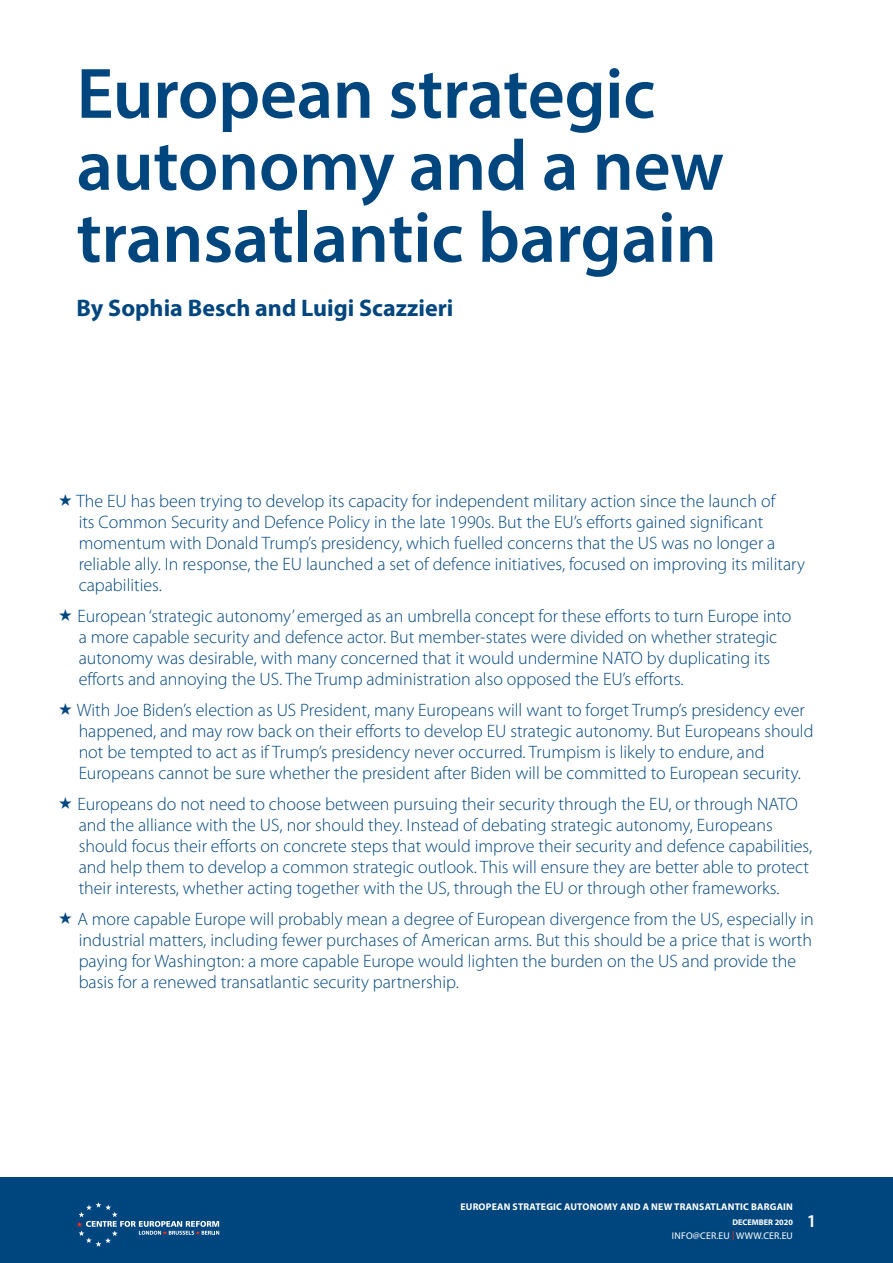
<style>
.page{position:relative;width:893px;height:1263px;background:#fff}
.page>*{position:absolute;margin:0;border:0;box-sizing:border-box;transform-origin:0 0}
.t1{font:600 72px/72px "Myriad Pro";letter-spacing:-.005em;color:#00467e}
.t2{font:700 24px "Myriad Pro";color:#00467e}
.Key_Points{font:300 18px/21px "Myriad Pro";color:#00467e}
.t3{font:600 18px "Myriad Pro";color:#fff}
.t4{font:700 9.75px "Myriad Pro";letter-spacing:.02em;color:#fff}
.t5{font:9.75px "Myriad Pro";letter-spacing:.02em;color:#fff}
.t6{font:700 8.25px "Myriad Pro";color:#fff}
.s1{color:#ee2e22}
</style>
<div class="page">
<div style="left:0;top:1178px;width:893px;height:85px;background:#00467e"></div>
<svg style="left:77px;top:1202px;width:142px;height:45px"></svg>
<p class="t1" style="left:77px;top:56px;width:649px">European strategic autonomy and a new transatlantic bargain</p>
<p class="t2" style="left:77px;top:292px;width:378px">By Sophia Besch and Luigi Scazzieri</p>
<p class="Key_Points" style="left:77px;top:491px;width:730px">The EU has been trying to develop its capacity for independent military action since the launch of<br>its Common Security and Defence Policy in the late 1990s. But the EU’s efforts gained significant momentum with Donald Trump’s presidency, which fuelled concerns that the US was no longer a reliable ally. In response, the EU launched a set of defence initiatives, focused on improving its military capabilities.</p>
<p class="Key_Points" style="left:77px;top:605px;width:715px">European ‘strategic autonomy’ emerged as an umbrella concept for these efforts to turn Europe into a more capable security and defence actor. But member-states were divided on whether strategic autonomy was desirable, with many concerned that it would undermine NATO by duplicating its efforts and annoying the US. The Trump administration also opposed the EU’s efforts.</p>
<p class="Key_Points" style="left:77px;top:699px;width:738px">With Joe Biden’s election as US President, many Europeans will want to forget Trump’s presidency ever happened, and may row back on their efforts to develop EU strategic autonomy. But Europeans should not be tempted to act as if Trump’s presidency never occurred. Trumpism is likely to endure, and Europeans cannot be sure whether the president after Biden will be committed to European security.</p>
<p class="Key_Points" style="left:77px;top:793px;width:736px">Europeans do not need to choose between pursuing their security through the EU, or through NATO and the alliance with the US, nor should they. Instead of debating strategic autonomy, Europeans should focus their efforts on concrete steps that would improve their security and defence capabilities, and help them to develop a common strategic outlook. This will ensure they are better able to protect their interests, whether acting together with the US, through the EU or through other frameworks.</p>
<p class="Key_Points" style="left:77px;top:908px;width:738px">A more capable Europe will probably mean a degree of European divergence from the US, especially in industrial matters, including fewer purchases of American arms. But this should be a price that is worth paying for Washington: a more capable Europe would lighten the burden on the US and provide the basis for a renewed transatlantic security partnership.</p>
<p class="t4" style="left:460px;top:1200px;width:334px">EUROPEAN STRATEGIC AUTONOMY AND A NEW TRANSATLANTIC BARGAIN</p>
<p class="t6" style="left:732px;top:1217px;width:62px">DECEMBER 2020</p>
<p class="t5" style="left:672px;top:1229px;width:123px">INFO@CER.EU <span class="s1">|</span> WWW.CER.EU</p>
<p class="t3" style="left:807px;top:1210px;width:11px">1</p>
</div>
